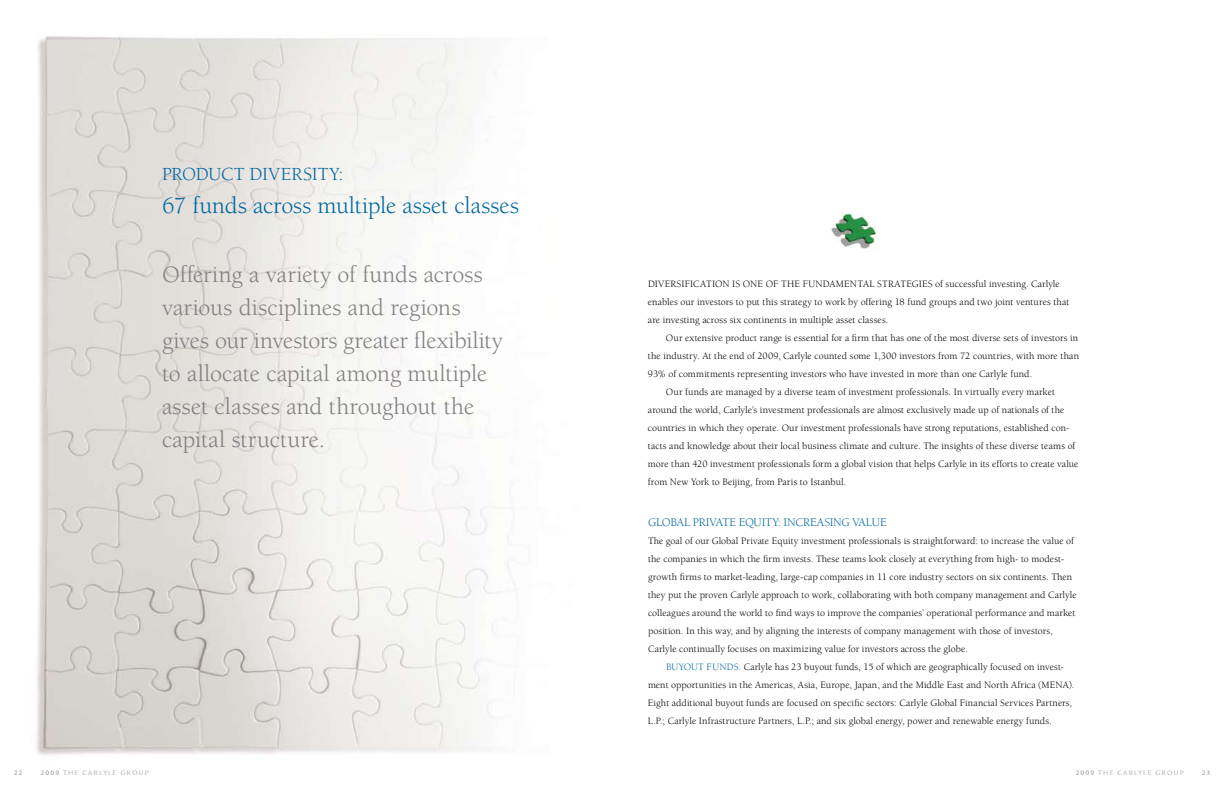
<style>
.page{position:relative;width:1224px;height:792px;background:#fff}
.page>*{position:absolute;margin:0;border:0;box-sizing:border-box;transform-origin:0 0}
.t1{font:24px/33px "Berkeley";color:#807f83}
.t2{font:24px "Berkeley";letter-spacing:-.005em;color:#00679f}
.t3{font:19px "Berkeley";letter-spacing:-.005em;color:#00679f}
.t4{font:12px "Berkeley";letter-spacing:-.015em;color:#00679f}
.t5{font:10px/18px "Berkeley";letter-spacing:.01em;color:#000}
.t6{font:10px "Berkeley";color:#00679f}
.t7{font:7px "Legacy Sans ITCTT Book";letter-spacing:.17em;color:#a6a5a8}
.t8{font:7px "Legacy Sans ITCTT Book";color:#807f83}
.s1{color:#00679f}
.s2{color:#807f83}
</style>
<div class="page">
<img style="left:36px;top:36px;width:481px;height:719px">
<img style="left:831px;top:213px;width:45px;height:36px">
<h2 class="t3" style="left:162px;top:164px;width:183px">Product Diversity:</h2>
<h1 class="t2" style="left:162px;top:193px;width:358px">67 funds across multiple asset classes</h1>
<h1 class="t1" style="left:162px;top:258px;width:342px">Offering a variety of funds across various disciplines and regions gives our investors greater flexibility to allocate capital among multiple asset classes and throughout the capital structure.</h1>
<p class="t5" style="left:648px;top:275px;width:423px;text-indent:209px">TAL STRATEGIES of successful investing. Carlyle enables our investors to put this strategy to work by offering 18 fund groups and two joint ventures that are investing across six continents in multiple asset classes.</p>
<p class="t5" style="left:666px;top:329px;width:414px">Our extensive product range is essential for a firm that has one of the most diverse sets of investors in</p>
<p class="t5" style="left:648px;top:347px;width:433px">the industry. At the end of 2009, Carlyle counted some 1,300 investors from 72 countries, with more than</p>
<p class="t5" style="left:648px;top:365px;width:386px">93% of commitments representing investors who have invested in more than one Carlyle fund.</p>
<p class="t5" style="left:666px;top:383px;width:391px">Our funds are managed by a diverse team of investment professionals. In virtually every market</p>
<p class="t5" style="left:648px;top:401px;width:418px">around the world, Carlyle’s investment professionals are almost exclusively made up of nationals of the</p>
<p class="t5" style="left:648px;top:419px;width:423px">countries in which they operate. Our investment professionals have strong reputations, established con-</p>
<p class="t5" style="left:648px;top:437px;width:429px">tacts and knowledge about their local business climate and culture. The insights of these diverse teams of</p>
<p class="t5" style="left:648px;top:455px;width:432px">more than 420 investment professionals form a global vision that helps Carlyle in its efforts to create value</p>
<p class="t5" style="left:648px;top:473px;width:200px">from New York to Beijing, from Paris to Istanbul.</p>
<p class="t4" style="left:648px;top:516px;width:240px">global Private Equity: Increasing value</p>
<p class="t5" style="left:648px;top:532px;width:430px">The goal of our Global Private Equity investment professionals is straightforward: to increase the value of the companies in which the firm invests. These teams look closely at everything from high- to modest&shy;growth firms to market-leading, large-cap companies in 11 core industry sectors on six continents. Then they put the proven Carlyle approach to work, collaborating with both company management and Carlyle colleagues around the world to find ways to improve the companies’ operational performance and market position. In this way, and by aligning the interests of company management with those of investors, Carlyle continually focuses on maximizing value for investors across the globe.</p>
<p class="t6" style="left:666px;top:661px;width:54px">BUYOUT FUNDS</p>
<p class="t5" style="left:648px;top:275px;width:17px">DIVERS</p>
<p class="t5" style="left:681px;top:275px;width:135px">IFICATION IS ONE OF THE FUND</p>
<p class="t5" style="left:830px;top:275px;width:15px">AMEN</p>
<p class="t5" style="left:648px;top:658px;width:417px;text-indent:91px"><span class="s1">.</span> Carlyle has 23 buyout funds, 15 of which are geographically focused on invest&shy;ment opportunities in the Americas, Asia, Europe, Japan, and the Middle East and North Africa (MEN</p>
<p class="t5" style="left:648px;top:676px;width:428px;text-indent:415px">A).<br>Eight additional buyout funds are focused on specific sectors: Carlyle Global Financial Services Partners,<br>L.P.; Carlyle Infrastructure Partners, L.P.; and six global energy, power and renewable energy funds.</p>
<p class="t8" style="left:14px;top:769px;width:10px">22</p>
<p class="t7" style="left:40px;top:769px;width:109px"><span class="s2">2009</span> THE CARLYLE GROUP</p>
<p class="t7" style="left:1076px;top:769px;width:109px"><span class="s2">2009</span> THE CARLYLE GROUP</p>
<p class="t8" style="left:1202px;top:769px;width:10px">23</p>
</div>
